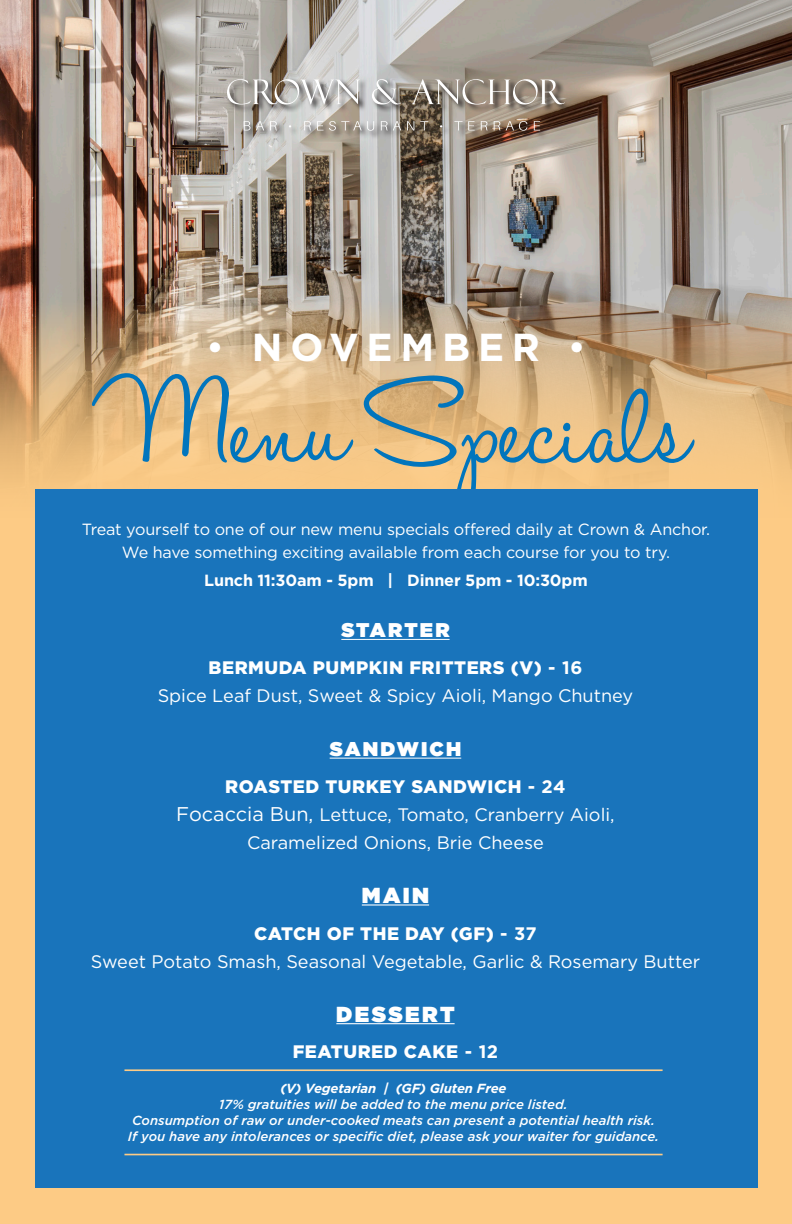
<style>
.page{position:relative;width:792px;height:1224px;background:#fdcb85}
.page>*{position:absolute;margin:0;border:0;box-sizing:border-box;transform-origin:0 0}
.t1{font:138.2px "Halo Handletter";color:#0175bd}
.t2{font:700 39px "Gotham";letter-spacing:.2em;color:#fff}
.t3{font:900 21.8px "Gotham";letter-spacing:.11em;color:#fff}
.t4{font:900 19.8px "Gotham";letter-spacing:.11em;color:#fff}
.t5{font:18.2px/28px "Gotham";color:#fff;text-align:center}
.t6{font:900 18.2px "Gotham";letter-spacing:.03em;color:#fff}
.t7{font:16.2px/22.6px "Gotham";letter-spacing:-.01em;color:#fff;text-align:center}
.t8{font:700 16.2px "Gotham";letter-spacing:-.01em;color:#fff}
.t9{font:italic 500 13.2px/15.8px "Gotham";color:#fff;text-align:center}
.s1{font-weight:400}
.s2{font-weight:900}
.s3{font-weight:700}
.s4{font-size:19.8px}
</style>
<div class="page">
<img style="left:0;top:0;width:792px;height:532px">
<div style="left:35px;top:489px;width:722px;height:699px;background:#1974bb"></div>
<svg style="left:226px;top:78px;width:347px;height:62px;background:#9d9389"></svg>
<svg style="left:227px;top:79px;width:133px;height:25px;background:#b7b4b0"></svg>
<svg style="left:372px;top:79px;width:29px;height:26px"></svg>
<svg style="left:412px;top:79px;width:153px;height:25px;background:#a0978d"></svg>
<svg style="left:244px;top:121px;width:6px;height:9px"></svg>
<svg style="left:256px;top:121px;width:8px;height:9px"></svg>
<svg style="left:270px;top:121px;width:7px;height:9px"></svg>
<svg style="left:304px;top:121px;width:7px;height:9px"></svg>
<svg style="left:317px;top:121px;width:57px;height:10px"></svg>
<svg style="left:381px;top:121px;width:20px;height:9px"></svg>
<svg style="left:407px;top:121px;width:7px;height:9px"></svg>
<svg style="left:420px;top:121px;width:8px;height:9px"></svg>
<svg style="left:454px;top:121px;width:21px;height:9px"></svg>
<svg style="left:481px;top:121px;width:7px;height:9px"></svg>
<svg style="left:494px;top:121px;width:33px;height:10px"></svg>
<svg style="left:534px;top:121px;width:6px;height:9px"></svg>
<hr style="left:341px;top:639px;width:109px;height:1px;background:#fff">
<hr style="left:330px;top:758px;width:131px;height:1px;background:#fff">
<hr style="left:362px;top:904px;width:67px;height:2px;background:#fff">
<hr style="left:336px;top:1023px;width:119px;height:1px;background:#fff">
<hr style="left:124px;top:1069px;width:539px;height:2px;background:#fdcb85">
<hr style="left:124px;top:1154px;width:539px;height:1px;background:#fdcb85">
<p class="t2" style="left:206px;top:321px;width:382px"><span class="s1">•</span> NOVEMBER <span class="s1">•</span></p>
<p class="t1" style="left:102px;top:353px;width:589px">Menu Specials</p>
<p class="t7" style="left:82px;top:518px;width:630px">Treat yourself to one of our new menu specials offered daily at Crown &amp; Anchor.<br>We have something exciting available from each course for you to try.</p>
<p class="t8" style="left:204px;top:569px;width:385px">Lunch 11:30am - 5pm | Dinner 5pm - 10:30pm</p>
<p class="t4" style="left:341px;top:616px;width:110px">STARTER</p>
<p class="t5" style="left:158px;top:653px;width:477px"><span class="s2">BERMUDA PUMPKIN FRITTERS (V)</span> <span class="s3">- 16<br></span>Spice Leaf Dust, Sweet &amp; Spicy Aioli, Mango Chutney</p>
<p class="t4" style="left:330px;top:735px;width:133px">SANDWICH</p>
<p class="t5" style="left:176px;top:772px;width:440px"><span class="s2">ROASTED TURKEY SANDWICH</span> <span class="s3">- 24<br></span><span class="s4">Focaccia Bun,</span> Lettuce, Tomato, Cranberry Aioli,<br>Caramelized Onions, Brie Cheese</p>
<p class="t3" style="left:362px;top:879px;width:69px">MAIN</p>
<p class="t5" style="left:91px;top:919px;width:611px"><span class="s2">CATCH OF THE DAY (GF)</span> <span class="s3">- 37<br></span>Sweet Potato Smash, Seasonal Vegetable, Garlic &amp; Rosemary Butter</p>
<p class="t3" style="left:336px;top:998px;width:120px">DESSERT</p>
<p class="t6" style="left:293px;top:1039px;width:207px">FEATURED CAKE <span class="s3">- 12</span></p>
<p class="t9" style="left:128px;top:1081px;width:533px"><span class="s3">(V) Vegetarian | (GF) Gluten Free<br></span>17% gratuities will be added to the menu price listed.<br>Consumption of raw or under-cooked meats can present a potential health risk.<br>If you have any intolerances or specific diet, please ask your waiter for guidance.</p>
</div>
